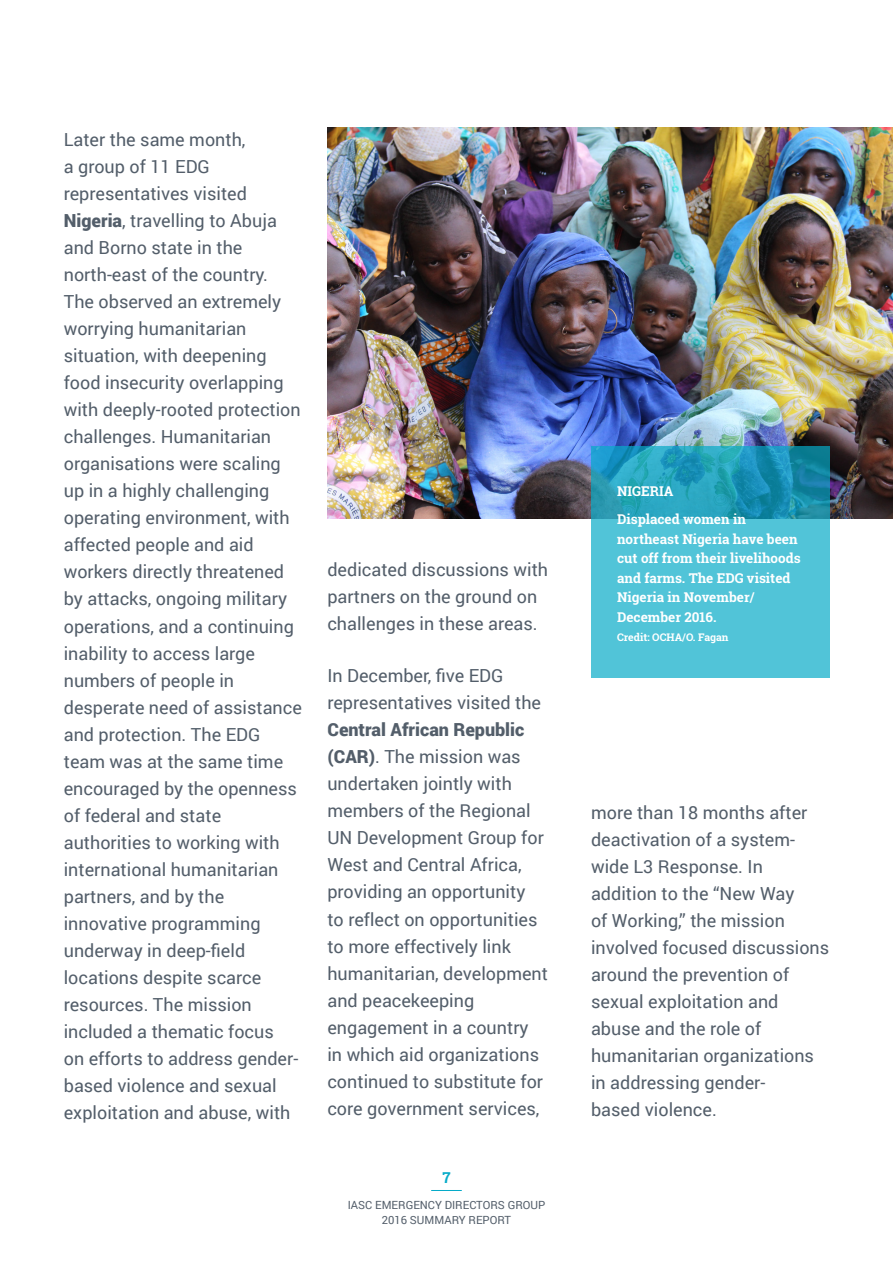
<style>
.page{position:relative;width:893px;height:1263px;background:#fff}
.page>*{position:absolute;margin:0;border:0;box-sizing:border-box;transform-origin:0 0}
.Body_Text{font:18px/27px "Roboto";color:#535e6a}
.t1{font:700 15px "Roboto Slab";color:#06abc8}
.t2{font:700 13.5px/19.5px "Roboto Slab";color:#fff}
.t3{font:11.25px/15px "Roboto";color:#535e6a;text-align:center}
.t4{font:700 10.5px "Roboto Slab";color:#fff}
.s1{font-weight:900}
</style>
<div class="page">
<hr style="left:431px;top:1190px;width:31px;height:1px;background:#06abc8">
<img style="left:327px;top:128px;width:566px;height:391px">
<svg style="left:591px;top:446px;width:238px;height:231px;fill:#51c4d8"></svg>
<p class="Body_Text" style="left:64px;top:126px;width:240px">Later the same month,<br>a group of 11 EDG representatives visited<br><span class="s1">Nigeria</span>, travelling to Abuja and Borno state in the north-east of the country.<br>The observed an extremely worrying humanitarian situation, with deepening food insecurity overlapping with deeply-rooted protection challenges. Humanitarian organisations were scaling up in a highly challenging operating environment, with affected people and aid workers directly threatened by attacks, ongoing military operations, and a continuing inability to access large numbers of people in desperate need of assistance and protection. The EDG team was at the same time encouraged by the openness of federal and state authorities to working with international humanitarian partners, and by the innovative programming underway in deep-field locations despite scarce resources. The mission included a thematic focus<br>on efforts to address gender&shy;based violence and sexual exploitation and abuse, with</p>
<p class="Body_Text" style="left:327px;top:555px;width:222px">dedicated discussions with partners on the ground on challenges in these areas.</p>
<p class="Body_Text" style="left:327px;top:662px;width:222px">In December, five EDG representatives visited the<br><span class="s1">Central African Republic (CAR)</span>. The mission was undertaken jointly with members of the Regional<br>UN Development Group for<br>West and Central Africa, providing an opportunity<br>to reflect on opportunities to more effectively link humanitarian, development and peacekeeping engagement in a country<br>in which aid organizations continued to substitute for core government services,</p>
<p class="t1" style="left:442px;top:1167px;width:10px">7</p>
<p class="t3" style="left:348px;top:1197px;width:199px">IASC EMERGENCY DIRECTORS GROUP<br>2016 SUMMARY REPORT</p>
<p class="t2" style="left:617px;top:481px;width:58px">NIGERIA</p>
<p class="t2" style="left:617px;top:509px;width:185px">Displaced women in northeast Nigeria have been cut off from their livelihoods and farms. The EDG visited<br>Nigeria in November/<br>December 2016.</p>
<p class="t4" style="left:617px;top:630px;width:113px">Credit: OCHA/O. Fagan</p>
<p class="Body_Text" style="left:591px;top:799px;width:240px">more than 18 months after deactivation of a system&shy;wide L3 Response. In addition to the “New Way<br>of Working,” the mission involved focused discussions around the prevention of sexual exploitation and abuse and the role of humanitarian organizations in addressing gender-<br>based violence.</p>
</div>
